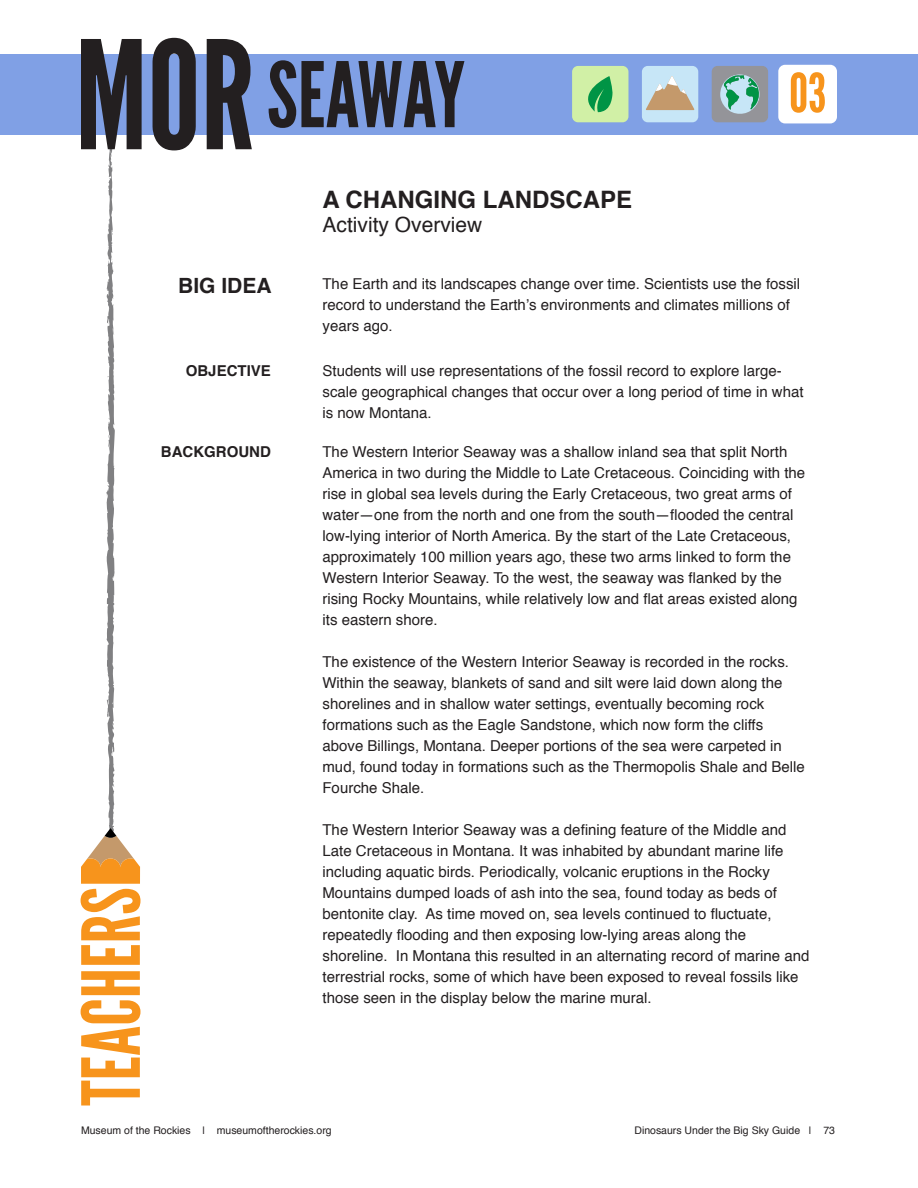
<style>
.page{position:relative;width:918px;height:1188px;background:#fff}
.page>*{position:absolute;margin:0;border:0;box-sizing:border-box;transform-origin:0 0}
.Banner_MOR{font:150px "League Gothic";color:#231f20}
.MOR_banner_subtitle{font:90px "League Gothic";color:#231f20}
.MOR_banner_subtitle-2{font:79.8px "League Gothic";color:#f7941c}
.t1{font:54px "League Gothic";color:#f7941c}
.Main_Title{font:700 24px "Helvetica";color:#231f20}
.Main_Title-2{font:21px "Helvetica";color:#231f20}
.Subtitle_1{font:700 21px "Helvetica";color:#231f20}
.Body_Copy_14_pt_Lead{font:15px/21px "Helvetica";color:#231f20}
.Subtitle_2{font:700 15px "Helvetica";color:#231f20}
.t2{font:10.5px "Helvetica";color:#231f20}
</style>
<div class="page">
<svg style="left:81px;top:135px;width:60px;height:749px"></svg>
<div style="left:0;top:54px;width:918px;height:81px;background:#80a0e5"></div>
<div style="left:712px;top:66px;width:56px;height:56px;background:#949499;border-radius:6px"></div>
<svg style="left:720px;top:74px;width:40px;height:40px"></svg>
<div style="left:642px;top:66px;width:56px;height:56px;background:#c7e6f7;border-radius:6px"></div>
<svg style="left:646px;top:76px;width:48px;height:34px"></svg>
<div style="left:572px;top:66px;width:56px;height:56px;background:#d1f0a6;border-radius:6px"></div>
<svg style="left:588px;top:76px;width:25px;height:36px"></svg>
<div style="left:778px;top:65px;width:59px;height:58px;background:#fff;border-radius:7px"></div>
<p class="Banner_MOR" style="left:75px;top:6px;width:181px">MOR</p>
<p class="MOR_banner_subtitle" style="left:267px;top:42px;width:200px">SEAWAY</p>
<p class="Main_Title" style="left:322px;top:180px;width:311px">A CHANGING LANDSCAPE</p>
<p class="Main_Title-2" style="left:322px;top:209px;width:161px">Activity Overview</p>
<h3 class="t1" style="left:789px;top:61px;width:39px">03</h3>
<p class="Subtitle_1" style="left:178px;top:269px;width:95px">BIG IDEA</p>
<p class="Subtitle_2" style="left:186px;top:359px;width:87px">OBJECTIVE</p>
<p class="Subtitle_2" style="left:161px;top:440px;width:111px">BACKGROUND</p>
<p class="MOR_banner_subtitle-2" style="left:64px;top:1106px;width:220px;rotate:-90deg">TEACHERS</p>
<p class="Body_Copy_14_pt_Lead" style="left:322px;top:273px;width:479px">The Earth and its landscapes change over time. Scientists use the fossil record to understand the Earth’s environments and climates millions of years ago.</p>
<p class="Body_Copy_14_pt_Lead" style="left:322px;top:361px;width:483px">Students will use representations of the fossil record to explore large&shy;scale geographical changes that occur over a long period of time in what is now Montana.</p>
<p class="Body_Copy_14_pt_Lead" style="left:322px;top:442px;width:484px">The Western Interior Seaway was a shallow inland sea that split North America in two during the Middle to Late Cretaceous. Coinciding with the rise in global sea levels during the Early Cretaceous, two great arms of water—one from the north and one from the south—flooded the central low-lying interior of North America. By the start of the Late Cretaceous, approximately 100 million years ago, these two arms linked to form the Western Interior Seaway. To the west, the seaway was flanked by the rising Rocky Mountains, while relatively low and flat areas existed along its eastern shore.</p>
<p class="Body_Copy_14_pt_Lead" style="left:322px;top:652px;width:484px">The existence of the Western Interior Seaway is recorded in the rocks.<br>Within the seaway, blankets of sand and silt were laid down along the shorelines and in shallow water settings, eventually becoming rock formations such as the Eagle Sandstone, which now form the cliffs above Billings, Montana. Deeper portions of the sea were carpeted in mud, found today in formations such as the Thermopolis Shale and Belle Fourche Shale.</p>
<p class="Body_Copy_14_pt_Lead" style="left:322px;top:820px;width:488px">The Western Interior Seaway was a defining feature of the Middle and Late Cretaceous in Montana. It was inhabited by abundant marine life including aquatic birds. Periodically, volcanic eruptions in the Rocky Mountains dumped loads of ash into the sea, found today as beds of bentonite clay. As time moved on, sea levels continued to fluctuate, repeatedly flooding and then exposing low-lying areas along the shoreline. In Montana this resulted in an alternating record of marine and terrestrial rocks, some of which have been exposed to reveal fossils like those seen in the display below the marine mural.</p>
<p class="t2" style="left:81px;top:1122px;width:252px">Museum of the Rockies | museumoftherockies.org</p>
<p class="t2" style="left:634px;top:1122px;width:202px">Dinosaurs Under the Big Sky Guide | 73</p>
</div>
